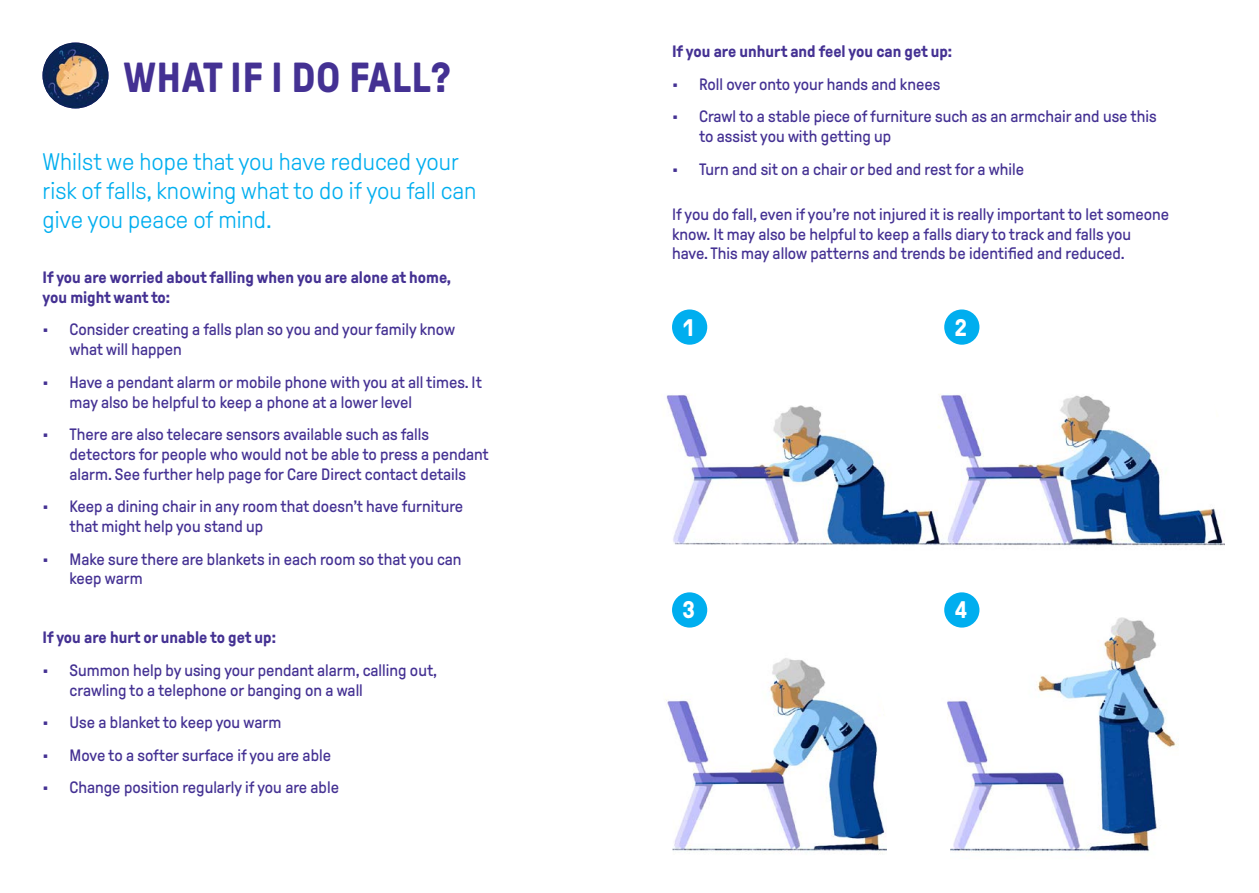
<style>
.page{position:relative;width:1259px;height:893px;background:#fff}
.page>*{position:absolute;margin:0;border:0;box-sizing:border-box;transform-origin:0 0}
.t1{font:700 42px "GT Pressura";letter-spacing:.01em;color:#443193}
.t2{font:300 24px/28.8px "GT Pressura";color:#00aeef}
.t3{font:700 24px "GT Pressura";color:#fff}
.t4{font:16.5px/19.8px "GT Pressura";color:#443193}
.t5{font:700 16.5px/19.8px "GT Pressura";color:#443193}
</style>
<div class="page">
<img style="left:666px;top:394px;width:559px;height:152px">
<img style="left:665px;top:626px;width:222px;height:228px">
<img style="left:944px;top:596px;width:235px;height:256px">
<img style="left:43px;top:43px;width:65px;height:65px;border-radius:33px">
<div style="left:672px;top:309px;width:35px;height:36px;background:#00aeef;border-radius:50%"></div>
<div style="left:672px;top:592px;width:35px;height:36px;background:#00aeef;border-radius:50%"></div>
<div style="left:944px;top:309px;width:35px;height:36px;background:#00aeef;border-radius:50%"></div>
<div style="left:944px;top:592px;width:35px;height:36px;background:#00aeef;border-radius:50%"></div>
<p class="t1" style="left:124px;top:55px;width:328px">WHAT IF I DO FALL?</p>
<p class="t2" style="left:43px;top:148px;width:435px">Whilst we hope that you have reduced your risk of falls, knowing what to do if you fall can give you peace of mind.</p>
<p class="t5" style="left:43px;top:268px;width:410px">If you are worried about falling when you are alone at home, you might want to:</p>
<p class="t4" style="left:70px;top:320px;width:387px;text-indent:-27px">• Consider creating a falls plan so you and your family know what will happen</p>
<p class="t4" style="left:70px;top:372px;width:414px;text-indent:-27px">• Have a pendant alarm or mobile phone with you at all times. It may also be helpful to keep a phone at a lower level</p>
<p class="t4" style="left:70px;top:425px;width:421px;text-indent:-27px">• There are also telecare sensors available such as falls detectors for people who would not be able to press a pendant alarm. See further help page for Care Direct contact details</p>
<p class="t4" style="left:70px;top:497px;width:395px;text-indent:-27px">• Keep a dining chair in any room that doesn’t have furniture that might help you stand up</p>
<p class="t4" style="left:70px;top:549px;width:393px;text-indent:-27px">• Make sure there are blankets in each room so that you can keep warm</p>
<p class="t5" style="left:43px;top:628px;width:235px">If you are hurt or unable to get up:</p>
<p class="t4" style="left:70px;top:660px;width:369px;text-indent:-27px">• Summon help by using your pendant alarm, calling out, crawling to a telephone or banging on a wall</p>
<p class="t4" style="left:43px;top:713px;width:240px">• Use a blanket to keep you warm</p>
<p class="t4" style="left:43px;top:745px;width:290px">• Move to a softer surface if you are able</p>
<p class="t4" style="left:43px;top:778px;width:298px">• Change position regularly if you are able</p>
<p class="t5" style="left:672px;top:42px;width:282px">If you are unhurt and feel you can get up:</p>
<p class="t4" style="left:672px;top:74px;width:270px">• Roll over onto your hands and knees</p>
<p class="t4" style="left:699px;top:107px;width:459px;text-indent:-27px">• Crawl to a stable piece of furniture such as an armchair and use this to assist you with getting up</p>
<p class="t4" style="left:672px;top:159px;width:353px">• Turn and sit on a chair or bed and rest for a while</p>
<p class="t4" style="left:672px;top:204px;width:498px">If you do fall, even if you’re not injured it is really important to let someone know. It may also be helpful to keep a falls diary to track and falls you have. This may allow patterns and trends be identified and reduced.</p>
<p class="t3" style="left:683px;top:314px;width:12px">1</p>
<p class="t3" style="left:682px;top:597px;width:14px">3</p>
<p class="t3" style="left:955px;top:314px;width:14px">2</p>
<p class="t3" style="left:955px;top:597px;width:13px">4</p>
</div>
